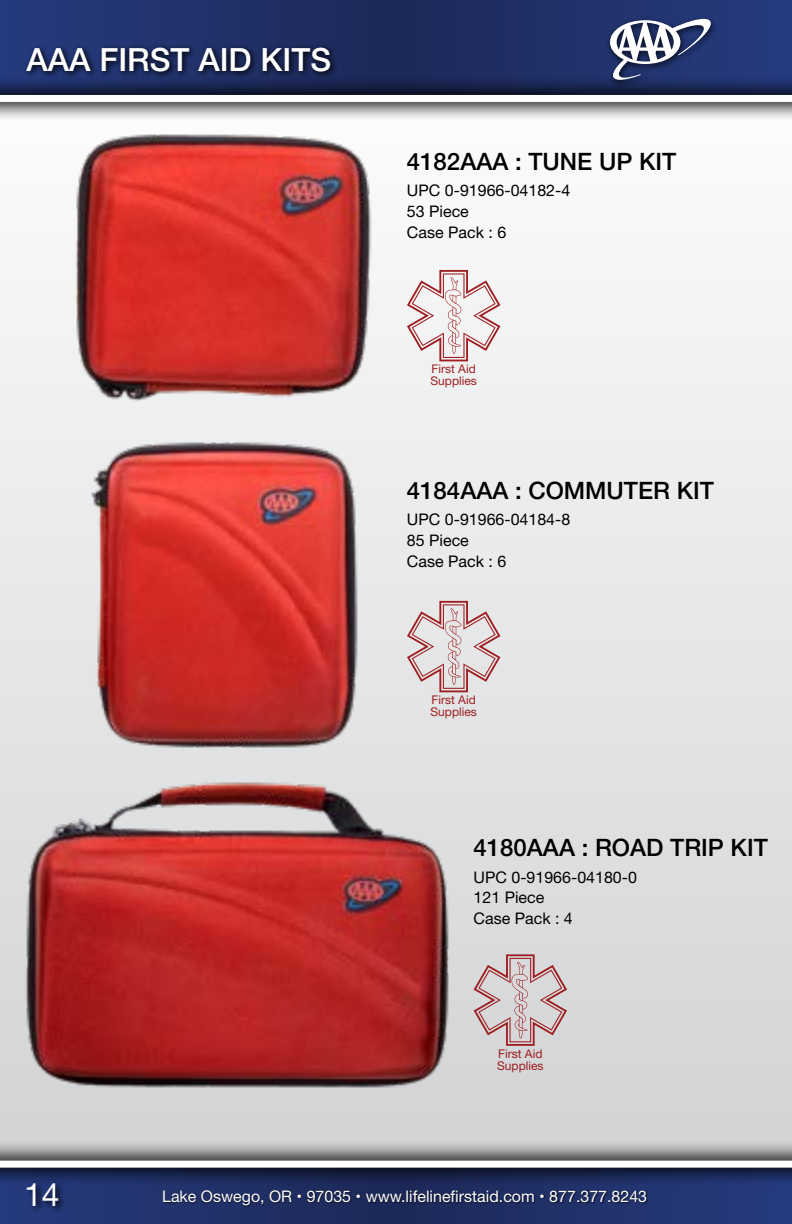
<style>
.page{position:relative;width:792px;height:1224px;background:#fff}
.page>*{position:absolute;margin:0;border:0;box-sizing:border-box;transform-origin:0 0}
.t1{font:500 32px "Helvetica Neue";color:#fff}
.t2{font:32px "Helvetica Neue";color:#fff}
.t3{font:500 24px "Helvetica Neue";color:#000}
.t4{font:16px/20.8px "Helvetica Neue";color:#000}
.t5{font:16px "Helvetica Neue";color:#fff}
.t6{font:12px/12px "Helvetica Neue";color:#9e1d20}
</style>
<div class="page">
<svg style="left:0;top:0;width:792px;height:75px;background:#203169"></svg>
<svg style="left:0;top:1187px;width:792px;height:37px;background:#21326d"></svg>
<div style="left:0;top:96px;width:792px;height:1068px;background:linear-gradient(to bottom,#fcfcfc,#d1d2d4)"></div>
<svg style="left:0;top:75px;width:792px;height:46px;background:#6e7386"></svg>
<div style="left:0;top:95px;width:792px;height:7px;background:#fff"></div>
<svg style="left:0;top:1141px;width:792px;height:46px;background:#5c6278"></svg>
<div style="left:0;top:1161px;width:792px;height:7px;background:#fff"></div>
<div style="left:24px;top:1181px;width:44px;height:34px;background:#000;opacity:.88"></div>
<div style="left:606px;top:16px;width:112px;height:73px;background:#000;opacity:.75"></div>
<svg style="left:610px;top:19px;width:101px;height:61px"></svg>
<div style="left:163px;top:1189px;width:485px;height:18px;background:#000;opacity:.75"></div>
<svg style="left:23px;top:44px;width:315px;height:35px;background:#182550"></svg>
<img style="left:18px;top:778px;width:436px;height:318px">
<img style="left:68px;top:127px;width:313px;height:277px">
<img style="left:77px;top:431px;width:304px;height:330px">
<svg style="left:407px;top:270px;width:93px;height:91px"></svg>
<svg style="left:407px;top:601px;width:93px;height:91px;background:#d9c5c6"></svg>
<svg style="left:474px;top:954px;width:93px;height:92px;background:#cebabc"></svg>
<h1 class="t1" style="left:26px;top:34px;width:306px">AAA FIRST AID KITS</h1>
<h2 class="t3" style="left:407px;top:142px;width:271px">4182AAA : TUNE UP KIT</h2>
<p class="t4" style="left:407px;top:181px;width:165px">UPC 0-91966-04182-4<br>53 Piece<br>Case Pack : 6</p>
<p class="t6" style="left:430px;top:364px;width:48px">First Aid<br>Supplies</p>
<h2 class="t3" style="left:407px;top:471px;width:309px">4184AAA : COMMUTER KIT</h2>
<p class="t4" style="left:407px;top:510px;width:165px">UPC 0-91966-04184-8<br>85 Piece<br>Case Pack : 6</p>
<p class="t6" style="left:430px;top:695px;width:48px">First Aid<br>Supplies</p>
<h2 class="t3" style="left:474px;top:829px;width:296px">4180AAA : ROAD TRIP KIT</h2>
<p class="t4" style="left:474px;top:867px;width:165px">UPC 0-91966-04180-0<br>121 Piece<br>Case Pack : 4</p>
<p class="t6" style="left:497px;top:1048px;width:48px">First Aid<br>Supplies</p>
<h1 class="t2" style="left:24px;top:1171px;width:37px">14</h1>
<p class="t5" style="left:162px;top:1185px;width:487px">Lake Oswego, OR • 97035 • www.lifelinefirstaid.com • 877.377.8243</p>
</div>
